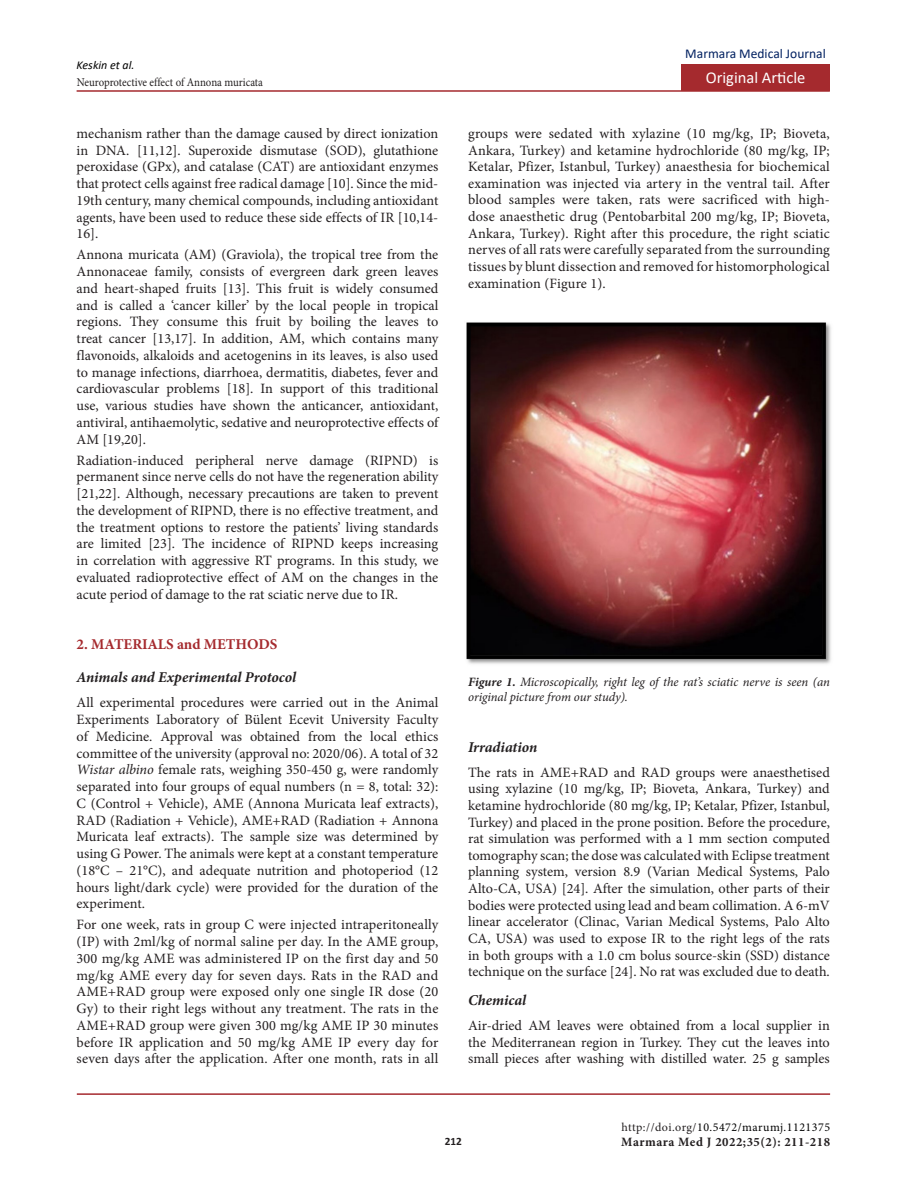
<style>
.page{position:relative;width:915px;height:1191px;background:#fff}
.page>*{position:absolute;margin:0;border:0;box-sizing:border-box;transform-origin:0 0}
.t1{font:16.5px "Calibri";color:#fff}
.t2{font:italic 700 15px "Minion Pro";letter-spacing:-.005em;color:#231f20}
.t3{font:700 15px "Minion Pro";color:#a52a2e}
.MNormal-TR{font:14.25px/16.8px "Minion Pro";color:#231f20;text-align:justify}
.t4{font:13.5px "Calibri";color:#002060}
.PictH{font:italic 12.75px/15.1px "Minion Pro";letter-spacing:-.01em;color:#231f20}
.t5{font:700 12.75px "Minion Pro";letter-spacing:.04em;color:#231f20}
.t6{font:12px "Minion Pro";letter-spacing:.04em;color:#000}
.t7{font:12px "Minion Pro";letter-spacing:-.005em;color:#231f20;scale:.9 1}
.t8{font:italic 12px "Calibri";color:#000}
.t9{font:700 11.25px "Calibri";color:#231f20}
.s1{font-style:italic}
.s2{font-weight:700}
.s3{color:#231f20}
</style>
<div class="page">
<hr style="left:77px;top:1093px;width:752px;height:1px;background:#a52a2e">
<hr style="left:77px;top:90px;width:752px;height:2px;background:#a52a2e">
<div style="left:681px;top:64px;width:148px;height:27px;background:#a52a2e"></div>
<img style="left:466px;top:322px;width:365px;height:342px">
<p class="t8" style="left:77px;top:56px;width:59px">Keskin et al.</p>
<p class="t4" style="left:685px;top:45px;width:142px">Marmara Medical Journal</p>
<p class="t7" style="left:77px;top:74px;width:208px">Neuroprotective effect of Annona muricata</p>
<p class="t1" style="left:705px;top:67px;width:101px">Original Article</p>
<p class="MNormal-TR" style="left:77px;top:125px;width:363px">mechanism rather than the damage caused by direct ionization in DNA. [11,12]. Superoxide dismutase (SOD), glutathione peroxidase (GPx), and catalase (CAT) are antioxidant enzymes that protect cells against free radical damage [10]. Since the mid-19th century, many chemical compounds, including antioxidant agents, have been used to reduce these side effects of IR [10,14- 16].</p>
<p class="MNormal-TR" style="left:77px;top:246px;width:363px">Annona muricata (AM) (Graviola), the tropical tree from the Annonaceae family, consists of evergreen dark green leaves and heart-shaped fruits [13]. This fruit is widely consumed and is called a ‘cancer killer’ by the local people in tropical regions. They consume this fruit by boiling the leaves to treat cancer [13,17]. In addition, AM, which contains many flavonoids, alkaloids and acetogenins in its leaves, is also used to manage infections, diarrhoea, dermatitis, diabetes, fever and cardiovascular problems [18]. In support of this traditional use, various studies have shown the anticancer, antioxidant, antiviral, antihaemolytic, sedative and neuroprotective effects of AM [19,20].</p>
<p class="MNormal-TR" style="left:77px;top:452px;width:363px">Radiation-induced peripheral nerve damage (RIPND) is permanent since nerve cells do not have the regeneration ability [21,22]. Although, necessary precautions are taken to prevent the development of RIPND, there is no effective treatment, and the treatment options to restore the patients’ living standards are limited [23]. The incidence of RIPND keeps increasing in correlation with aggressive RT programs. In this study, we evaluated radioprotective effect of AM on the changes in the acute period of damage to the rat sciatic nerve due to IR.</p>
<p class="t3" style="left:77px;top:633px;width:202px">2. MATERIALS and METHODS</p>
<p class="t2" style="left:77px;top:666px;width:221px">Animals and Experimental Protocol</p>
<p class="MNormal-TR" style="left:77px;top:694px;width:363px">All experimental procedures were carried out in the Animal Experiments Laboratory of Bülent Ecevit University Faculty of Medicine. Approval was obtained from the local ethics committee of the university (approval no: 2020/06). A total of 32<br><span class="s1">Wistar albino</span> female rats, weighing 350-450 g, were randomly separated into four groups of equal numbers (n = 8, total: 32):<br>C (Control + Vehicle), AME (Annona Muricata leaf extracts), RAD (Radiation + Vehicle), AME+RAD (Radiation + Annona Muricata leaf extracts). The sample size was determined by using G Power. The animals were kept at a constant temperature (18°C – 21°C), and adequate nutrition and photoperiod (12 hours light/dark cycle) were provided for the duration of the experiment.</p>
<p class="MNormal-TR" style="left:77px;top:916px;width:363px">For one week, rats in group C were injected intraperitoneally (IP) with 2ml/kg of normal saline per day. In the AME group, 300 mg/kg AME was administered IP on the first day and 50 mg/kg AME every day for seven days. Rats in the RAD and AME+RAD group were exposed only one single IR dose (20<br>Gy) to their right legs without any treatment. The rats in the AME+RAD group were given 300 mg/kg AME IP 30 minutes before IR application and 50 mg/kg AME IP every day for seven days after the application. After one month, rats in all</p>
<p class="MNormal-TR" style="left:468px;top:125px;width:363px">groups were sedated with xylazine (10 mg/kg, IP; Bioveta, Ankara, Turkey) and ketamine hydrochloride (80 mg/kg, IP; Ketalar, Pfizer, Istanbul, Turkey) anaesthesia for biochemical examination was injected via artery in the ventral tail. After blood samples were taken, rats were sacrificed with high&shy;dose anaesthetic drug (Pentobarbital 200 mg/kg, IP; Bioveta, Ankara, Turkey). Right after this procedure, the right sciatic nerves of all rats were carefully separated from the surrounding tissues by blunt dissection and removed for histomorphological examination (Figure 1).</p>
<p class="PictH" style="left:468px;top:674px;width:363px"><span class="s2">Figure 1.</span> Microscopically, right leg of the rat’s sciatic nerve is seen (an original picture from our study).</p>
<p class="t2" style="left:468px;top:736px;width:71px">Irradiation</p>
<p class="MNormal-TR" style="left:468px;top:764px;width:363px">The rats in AME+RAD and RAD groups were anaesthetised using xylazine (10 mg/kg, IP; Bioveta, Ankara, Turkey) and ketamine hydrochloride (80 mg/kg, IP; Ketalar, Pfizer, Istanbul, Turkey) and placed in the prone position. Before the procedure, rat simulation was performed with a 1 mm section computed tomography scan; the dose was calculated with Eclipse treatment planning system, version 8.9 (Varian Medical Systems, Palo Alto-CA, USA) [24]. After the simulation, other parts of their bodies were protected using lead and beam collimation. A 6-mV linear accelerator (Clinac, Varian Medical Systems, Palo Alto CA, USA) was used to expose IR to the right legs of the rats in both groups with a 1.0 cm bolus source-skin (SSD) distance technique on the surface [24]. No rat was excluded due to death.</p>
<p class="t2" style="left:468px;top:989px;width:60px">Chemical</p>
<p class="MNormal-TR" style="left:468px;top:1017px;width:363px">Air-dried AM leaves were obtained from a local supplier in the Mediterranean region in Turkey. They cut the leaves into small pieces after washing with distilled water. 25 g samples</p>
<p class="t9" style="left:444px;top:1133px;width:19px">212</p>
<p class="t6" style="left:621px;top:1118px;width:210px"><span class="s3">http://doi.org/</span>10.5472/marumj.1121375</p>
<p class="t5" style="left:621px;top:1132px;width:210px">Marmara Med J 2022;35(2): 211-218</p>
</div>
